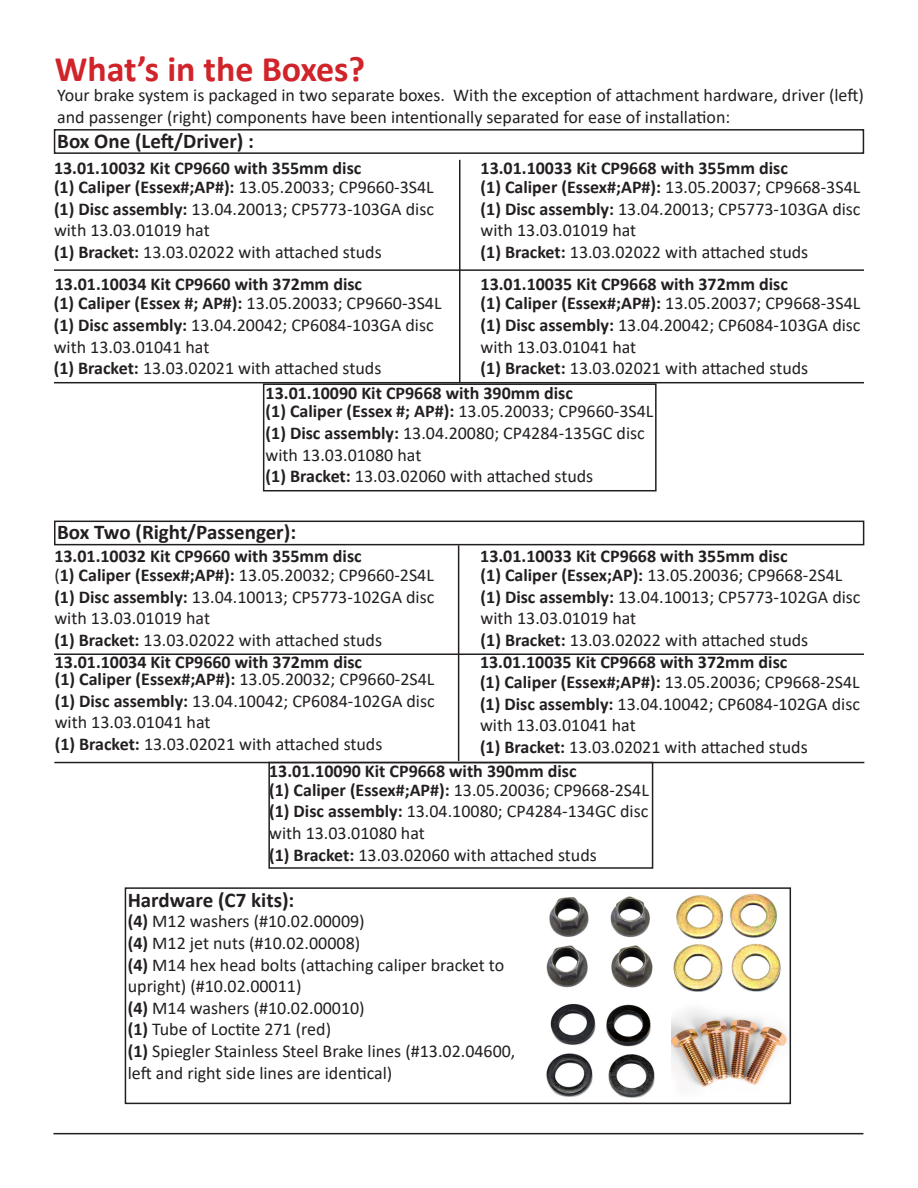
<style>
.page{position:relative;width:918px;height:1188px;background:#fff}
.page>*{position:absolute;margin:0;border:0;box-sizing:border-box;transform-origin:0 0}
.t1{font:700 36px "Calibri";color:#d1232a}
.t2{font:700 21px "Calibri";color:#231f20}
.t3{font:18px/21.6px "Calibri";color:#231f20}
.t4{font:700 18px "Calibri";color:#231f20}
.s1{font-weight:400}
.s2{font-weight:700}
</style>
<div class="page">
<div style="left:268px;top:762px;width:385px;height:107px;border:2px solid #231f20"></div>
<div style="left:54px;top:521px;width:810px;height:24px;border:2px solid #231f20"></div>
<div style="left:54px;top:129px;width:810px;height:25px;border:2px solid #231f20"></div>
<hr style="left:54px;top:269px;width:810px;height:2px;background:#231f20">
<hr style="left:459px;top:160px;width:1px;height:222px;background:#231f20">
<hr style="left:54px;top:653px;width:810px;height:2px;background:#231f20">
<hr style="left:458px;top:545px;width:1px;height:216px;background:#231f20">
<div style="left:125px;top:887px;width:666px;height:217px;border:2px solid #231f20"></div>
<img style="left:546px;top:896px;width:109px;height:202px">
<img style="left:673px;top:893px;width:108px;height:99px">
<img style="left:671px;top:996px;width:118px;height:104px">
<div style="left:263px;top:383px;width:394px;height:108px;border:2px solid #231f20"></div>
<hr style="left:54px;top:382px;width:810px;height:1px;background:#231f20">
<hr style="left:54px;top:762px;width:810px;height:1px;background:#231f20">
<hr style="left:53px;top:1133px;width:810px;height:1px;background:#231f20">
<p class="t1" style="left:55px;top:44px;width:312px">What’s in the Boxes?</p>
<p class="t3" style="left:57px;top:84px;width:808px">Your brake system is packaged in two separate boxes. With the exception of attachment hardware, driver (left) and passenger (right) components have been intentionally separated for ease of installation:</p>
<p class="t2" style="left:57px;top:126px;width:198px">Box One (Left/Driver) :</p>
<p class="t4" style="left:54px;top:174px;width:381px">(1) Caliper (Essex#;AP#): <span class="s1">13.05.20033; CP9660-3S4L</span></p>
<p class="t3" style="left:54px;top:198px;width:382px"><span class="s2">(1) Disc assembly:</span> 13.04.20013; CP5773-103GA disc with 13.03.01019 hat</p>
<p class="t3" style="left:54px;top:241px;width:329px"><span class="s2">(1) Bracket:</span> 13.03.02022 with attached studs</p>
<p class="t4" style="left:54px;top:155px;width:309px">13.01.10032 Kit CP9660 with 355mm disc</p>
<p class="t4" style="left:481px;top:155px;width:309px">13.01.10033 Kit CP9668 with 355mm disc</p>
<p class="t4" style="left:481px;top:174px;width:381px">(1) Caliper (Essex#;AP#): <span class="s1">13.05.20037; CP9668-3S4L</span></p>
<p class="t3" style="left:481px;top:198px;width:382px"><span class="s2">(1) Disc assembly:</span> 13.04.20013; CP5773-103GA disc with 13.03.01019 hat</p>
<p class="t3" style="left:481px;top:241px;width:329px"><span class="s2">(1) Bracket:</span> 13.03.02022 with attached studs</p>
<p class="t4" style="left:55px;top:271px;width:309px">13.01.10034 Kit CP9660 with 372mm disc</p>
<p class="t4" style="left:54px;top:291px;width:389px">(1) Caliper (Essex #; AP#): <span class="s1">13.05.20033; CP9660-3S4L</span></p>
<p class="t3" style="left:54px;top:314px;width:382px"><span class="s2">(1) Disc assembly:</span> 13.04.20042; CP6084-103GA disc with 13.03.01041 hat</p>
<p class="t3" style="left:54px;top:357px;width:329px"><span class="s2">(1) Bracket:</span> 13.03.02021 with attached studs</p>
<p class="t4" style="left:481px;top:271px;width:309px">13.01.10035 Kit CP9668 with 372mm disc</p>
<p class="t4" style="left:481px;top:291px;width:381px">(1) Caliper (Essex#;AP#): <span class="s1">13.05.20037; CP9668-3S4L</span></p>
<p class="t3" style="left:481px;top:314px;width:382px"><span class="s2">(1) Disc assembly:</span> 13.04.20042; CP6084-103GA disc with 13.03.01041 hat</p>
<p class="t3" style="left:481px;top:357px;width:329px"><span class="s2">(1) Bracket:</span> 13.03.02021 with attached studs</p>
<p class="t4" style="left:266px;top:380px;width:309px">13.01.10090 Kit CP9668 with 390mm disc</p>
<p class="t4" style="left:266px;top:399px;width:389px">(1) Caliper (Essex #; AP#): <span class="s1">13.05.20033; CP9660-3S4L</span></p>
<p class="t3" style="left:266px;top:422px;width:381px"><span class="s2">(1) Disc assembly:</span> 13.04.20080; CP4284-135GC disc with 13.03.01080 hat</p>
<p class="t3" style="left:266px;top:465px;width:329px"><span class="s2">(1) Bracket:</span> 13.03.02060 with attached studs</p>
<p class="t2" style="left:57px;top:517px;width:241px">Box Two (Right/Passenger):</p>
<p class="t4" style="left:54px;top:543px;width:309px">13.01.10032 Kit CP9660 with 355mm disc</p>
<p class="t4" style="left:480px;top:543px;width:309px">13.01.10033 Kit CP9668 with 355mm disc</p>
<p class="t3" style="left:54px;top:564px;width:381px">(<span class="s2">1) Caliper (Essex#;AP#):</span> 13.05.20032; CP9660-2S4L</p>
<p class="t3" style="left:54px;top:585px;width:382px"><span class="s2">(1) Disc assembly:</span> 13.04.10013; CP5773-102GA disc with 13.03.01019 hat</p>
<p class="t3" style="left:54px;top:629px;width:329px"><span class="s2">(1) Bracket:</span> 13.03.02022 with attached studs</p>
<p class="t3" style="left:481px;top:564px;width:363px"><span class="s2">(1) Caliper (Essex;AP):</span> 13.05.20036; CP9668-2S4L</p>
<p class="t3" style="left:481px;top:585px;width:382px"><span class="s2">(1) Disc assembly:</span> 13.04.10013; CP5773-102GA disc with 13.03.01019 hat</p>
<p class="t3" style="left:481px;top:629px;width:329px"><span class="s2">(1) Bracket:</span> 13.03.02022 with attached studs</p>
<p class="t4" style="left:55px;top:650px;width:309px">13.01.10034 Kit CP9660 with 372mm disc</p>
<p class="t4" style="left:480px;top:650px;width:309px">13.01.10035 Kit CP9668 with 372mm disc</p>
<p class="t4" style="left:55px;top:666px;width:381px">(1) Caliper (Essex#;AP#): <span class="s1">13.05.20032; CP9660-2S4L</span></p>
<p class="t3" style="left:55px;top:689px;width:382px"><span class="s2">(1) Disc assembly:</span> 13.04.10042; CP6084-102GA disc with 13.03.01041 hat</p>
<p class="t3" style="left:55px;top:733px;width:329px"><span class="s2">(1) Bracket:</span> 13.03.02021 with attached studs</p>
<p class="t4" style="left:480px;top:669px;width:381px">(1) Caliper (Essex#;AP#): <span class="s1">13.05.20036; CP9668-2S4L</span></p>
<p class="t3" style="left:480px;top:692px;width:382px"><span class="s2">(1) Disc assembly:</span> 13.04.10042; CP6084-102GA disc with 13.03.01041 hat</p>
<p class="t3" style="left:480px;top:736px;width:329px"><span class="s2">(1) Bracket:</span> 13.03.02021 with attached studs</p>
<p class="t4" style="left:269px;top:758px;width:309px">13.01.10090 Kit CP9668 with 390mm disc</p>
<p class="t4" style="left:269px;top:777px;width:381px">(1) Caliper (Essex#;AP#): <span class="s1">13.05.20036; CP9668-2S4L</span></p>
<p class="t3" style="left:269px;top:800px;width:381px"><span class="s2">(1) Disc assembly:</span> 13.04.10080; CP4284-134GC disc with 13.03.01080 hat</p>
<p class="t3" style="left:269px;top:843px;width:329px"><span class="s2">(1) Bracket:</span> 13.03.02060 with attached studs</p>
<p class="t2" style="left:128px;top:886px;width:168px">Hardware (C7 kits):</p>
<p class="t3" style="left:128px;top:910px;width:239px"><span class="s2">(4)</span> M12 washers (#10.02.00009)</p>
<p class="t3" style="left:128px;top:932px;width:234px"><span class="s2">(4)</span> M12 jet nuts (#10.02.00008)</p>
<p class="t3" style="left:128px;top:953px;width:378px"><span class="s2">(4)</span> M14 hex head bolts (attaching caliper bracket to upright) (#10.02.00011)</p>
<p class="t3" style="left:128px;top:997px;width:239px"><span class="s2">(4)</span> M14 washers (#10.02.00010)</p>
<p class="t3" style="left:128px;top:1018px;width:205px"><span class="s2">(1)</span> Tube of Loctite 271 (red)</p>
<p class="t3" style="left:128px;top:1040px;width:389px"><span class="s2">(1)</span> Spiegler Stainless Steel Brake lines (#13.02.04600, left and right side lines are identical)</p>
</div>
